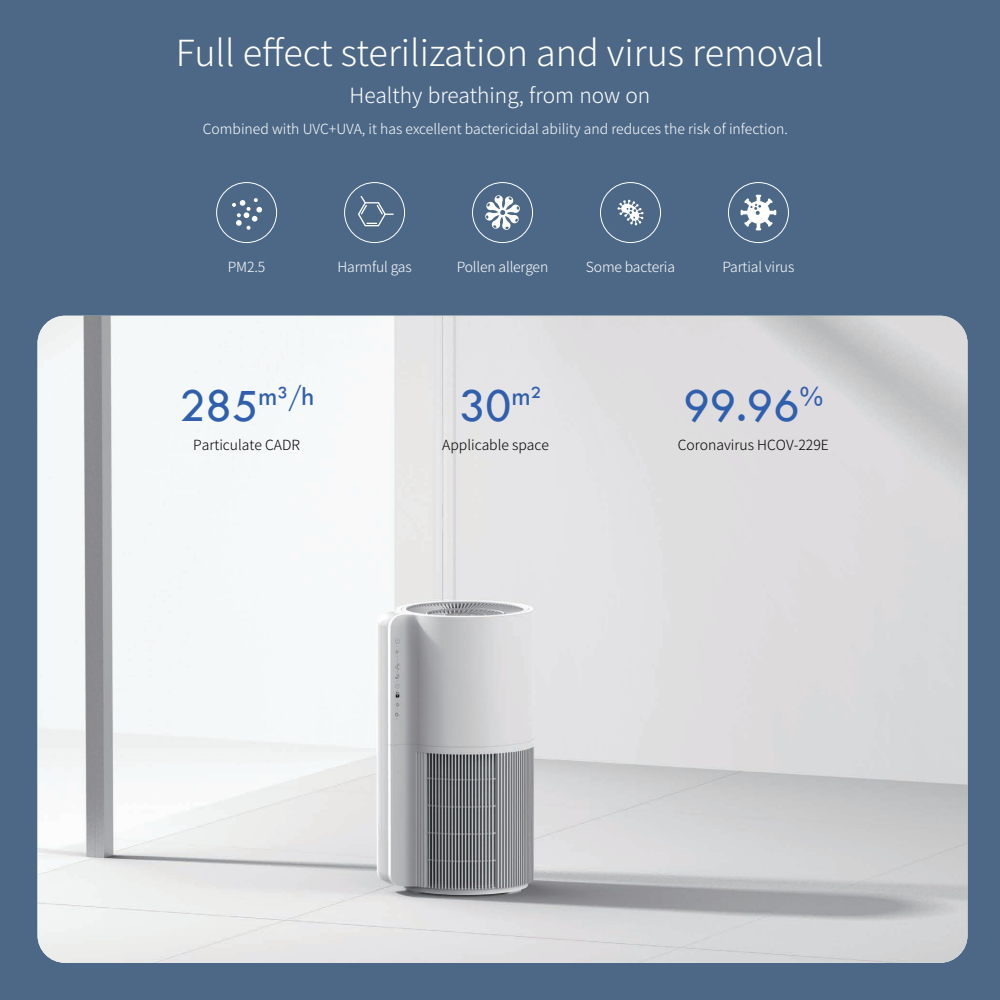
<style>
.page{position:relative;width:1000px;height:1000px;background:#4c6886}
.page>*{position:absolute;margin:0;border:0;box-sizing:border-box;transform-origin:0 0}
.t1{font:48px "Tw Cen";color:#3060ad}
.t2{font:300 36px "Source Han Sans CN";color:#fff}
.t3{font:28px "Tw Cen";color:#3060ad}
.t4{font:300 21px "Source Han Sans CN";color:#fff}
.t5{font:300 14px "Source Han Sans CN";letter-spacing:-.005em;color:#fff}
.t6{font:300 14px "Source Han Sans CN";color:#000}
.s1{font-size:48px}
</style>
<div class="page">
<div style="left:216px;top:182px;width:61px;height:61px;border:1px solid #fff;border-radius:50%"></div>
<div style="left:728px;top:182px;width:61px;height:61px;border:1px solid #fff;border-radius:50%"></div>
<div style="left:600px;top:182px;width:61px;height:61px;border:1px solid #fff;border-radius:50%"></div>
<div style="left:344px;top:182px;width:61px;height:61px;border:1px solid #fff;border-radius:50%"></div>
<img style="left:38px;top:316px;width:930px;height:647px">
<svg style="left:232px;top:198px;width:30px;height:32px"></svg>
<svg style="left:358px;top:196px;width:36px;height:31px"></svg>
<svg style="left:741px;top:195px;width:35px;height:35px"></svg>
<svg style="left:617px;top:200px;width:27px;height:26px"></svg>
<div style="left:472px;top:182px;width:61px;height:61px;border:1px solid #fff;border-radius:50%"></div>
<svg style="left:485px;top:195px;width:35px;height:35px"></svg>
<h2 class="t2" style="left:176px;top:32px;width:650px">Full effect sterilization and virus removal</h2>
<h3 class="t4" style="left:350px;top:84px;width:302px">Healthy breathing, from now on</h3>
<p class="t5" style="left:203px;top:121px;width:587px">Combined with UVC+UVA, it has excellent bactericidal ability and reduces the risk of infection.</p>
<p class="t5" style="left:228px;top:259px;width:39px">PM2.5</p>
<p class="t5" style="left:337px;top:259px;width:76px">Harmful gas</p>
<p class="t5" style="left:586px;top:259px;width:91px">Some bacteria</p>
<p class="t5" style="left:723px;top:259px;width:73px">Partial virus</p>
<p class="t5" style="left:457px;top:259px;width:93px">Pollen allergen</p>
<h3 class="t3" style="left:179px;top:379px;width:137px"><span class="s1">285</span>m³/h</h3>
<p class="t6" style="left:193px;top:437px;width:108px">Particulate CADR</p>
<h1 class="t1" style="left:459px;top:377px;width:84px">30<sup>m²</sup></h1>
<p class="t6" style="left:442px;top:437px;width:108px">Applicable space</p>
<h1 class="t1" style="left:683px;top:377px;width:141px">99.96<sup>%</sup></h1>
<p class="t6" style="left:678px;top:437px;width:153px">Coronavirus HCOV-229E</p>
</div>
